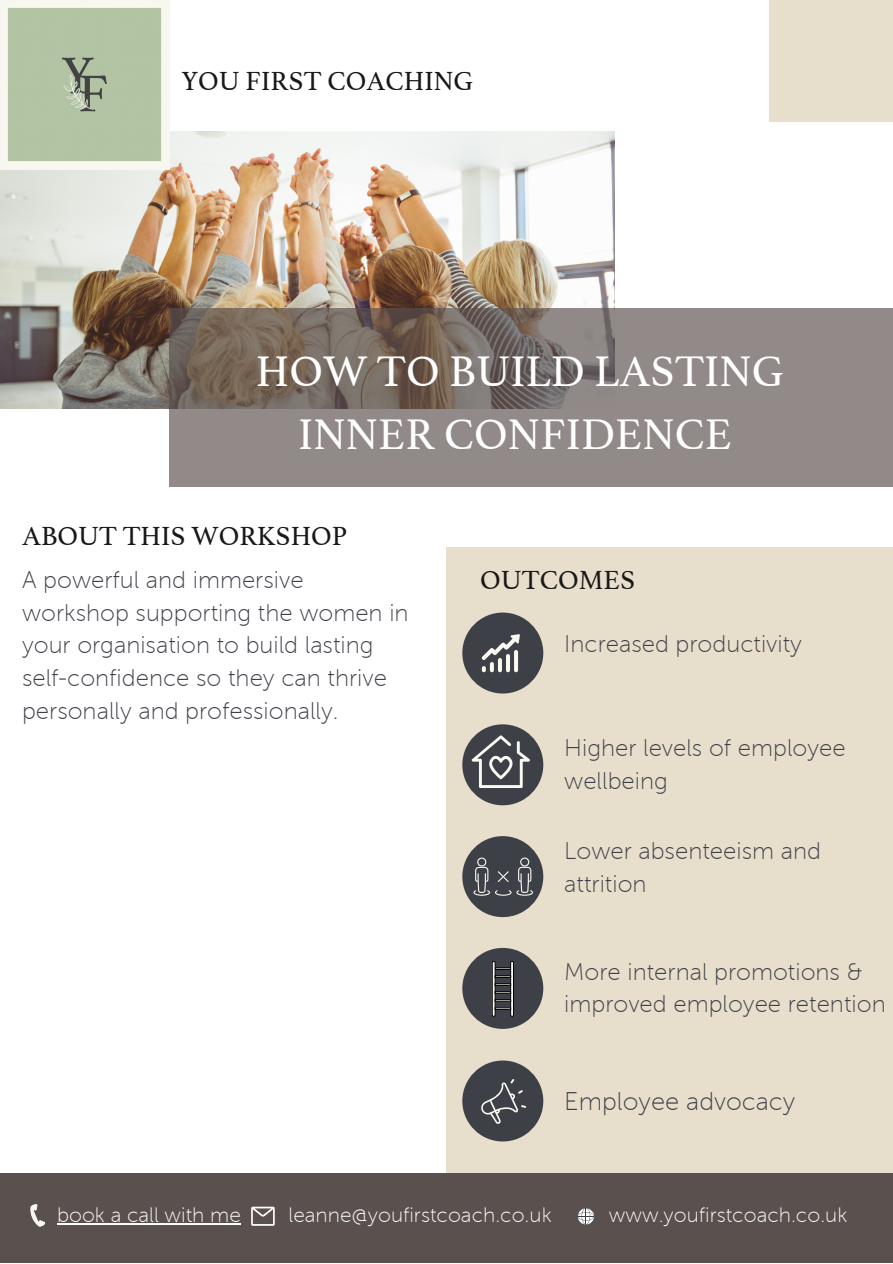
<style>
.page{position:relative;width:893px;height:1264px;background:#fff}
.page>*{position:absolute;margin:0;border:0;box-sizing:border-box;transform-origin:0 0}
.t1{font:45px/63px "Athelas";color:#fff;text-align:center}
.t2{font:27.6px "Athelas";color:#191818}
.t3{font:25.5px "Museo Sans 100";color:#3e4048}
.t4{font:24px/32.5px "Museo Sans 100";color:#3e4048}
.t5{font:20.85px "Museo Sans 100";color:#fff}
</style>
<div class="page">
<img style="left:0;top:132px;width:614px;height:276px">
<div style="left:769px;top:0;width:123px;height:121px;background:#e8decc"></div>
<div style="left:446px;top:547px;width:446px;height:626px;background:#e8decc"></div>
<div style="left:0;top:1173px;width:892px;height:89px;background:#5a504e"></div>
<svg style="left:169px;top:308px;width:723px;height:179px;background:#877e7b"></svg>
<svg style="left:251px;top:1206px;width:24px;height:19px"></svg>
<svg style="left:577px;top:1208px;width:17px;height:16px"></svg>
<div style="left:462px;top:836px;width:81px;height:81px;background:#3e4048;border-radius:50%"></div>
<img style="left:0;top:0;width:170px;height:170px">
<div style="left:462px;top:947px;width:81px;height:81px;background:#3e4048;border-radius:50%"></div>
<div style="left:462px;top:1060px;width:81px;height:81px;background:#3e4048;border-radius:50%"></div>
<svg style="left:473px;top:857px;width:60px;height:38px"></svg>
<svg style="left:492px;top:961px;width:21px;height:55px"></svg>
<svg style="left:481px;top:1079px;width:45px;height:44px"></svg>
<div style="left:462px;top:724px;width:81px;height:81px;background:#3e4048;border-radius:50%"></div>
<div style="left:462px;top:612px;width:81px;height:81px;background:#3e4048;border-radius:50%"></div>
<svg style="left:482px;top:634px;width:38px;height:38px"></svg>
<svg style="left:471px;top:735px;width:59px;height:53px"></svg>
<svg style="left:30px;top:1204px;width:16px;height:23px"></svg>
<hr style="left:57px;top:1223px;width:184px;height:1px;background:#fff">
<p class="t2" style="left:182px;top:65px;width:293px">YOU FIRST COACHING</p>
<h1 class="t1" style="left:256px;top:340px;width:529px">HOW TO BUILD LASTING<br>INNER CONFIDENCE</h1>
<p class="t2" style="left:22px;top:520px;width:327px">ABOUT THIS WORKSHOP</p>
<p class="t4" style="left:22px;top:564px;width:388px">A powerful and immersive workshop supporting the women in your organisation to build lasting self-confidence so they can thrive personally and professionally.</p>
<p class="t2" style="left:480px;top:565px;width:157px">OUTCOMES</p>
<p class="t4" style="left:564px;top:628px;width:239px">Increased productivity</p>
<p class="t4" style="left:564px;top:732px;width:283px">Higher levels of employee wellbeing</p>
<p class="t4" style="left:564px;top:835px;width:258px">Lower absenteeism and attrition</p>
<p class="t4" style="left:564px;top:955px;width:323px">More internal promotions &amp; improved employee retention</p>
<p class="t3" style="left:564px;top:1087px;width:233px">Employee advocacy</p>
<p class="t5" style="left:57px;top:1203px;width:185px">book a call with me</p>
<p class="t5" style="left:288px;top:1203px;width:264px">leanne@youfirstcoach.co.uk</p>
<p class="t5" style="left:609px;top:1203px;width:240px">www.youfirstcoach.co.uk</p>
</div>
